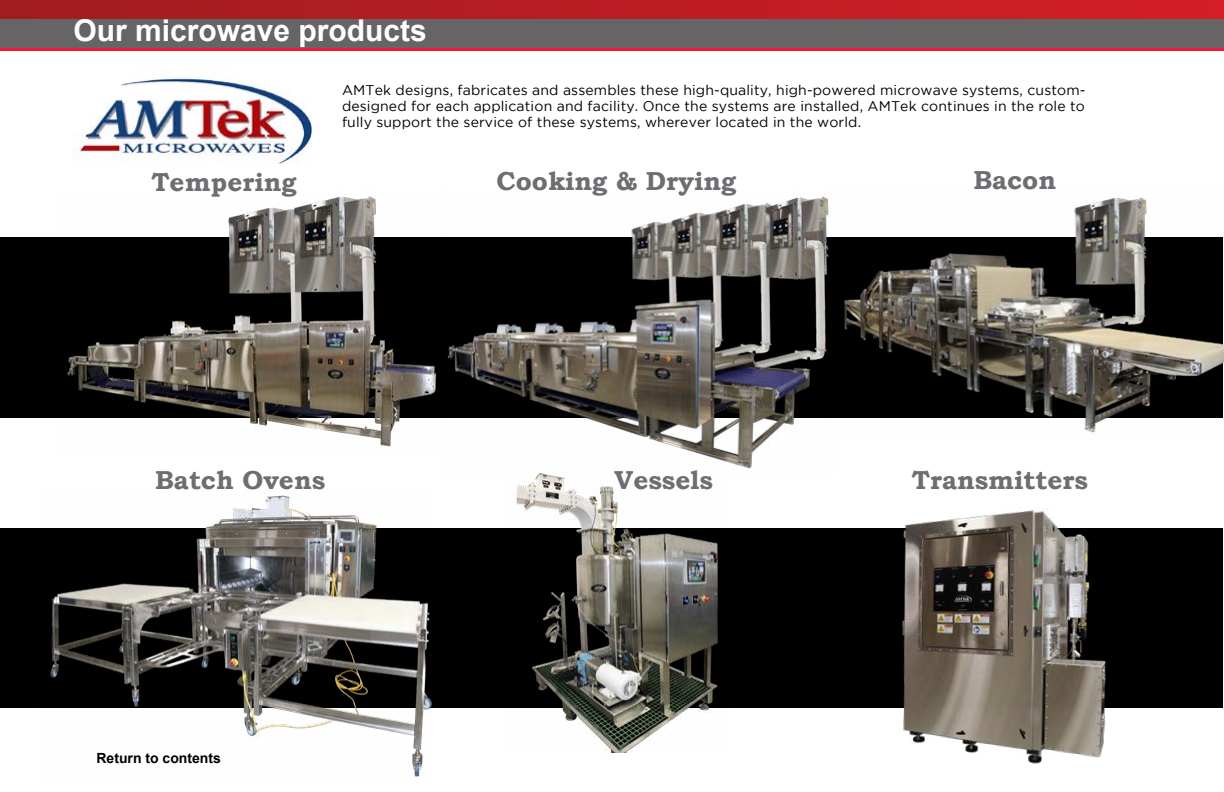
<style>
.page{position:relative;width:1224px;height:792px;background:#fff}
.page>*{position:absolute;margin:0;border:0;box-sizing:border-box;transform-origin:0 0}
.t1{font:700 30px "Arial";color:#fff}
.t2{font:700 26px "Bookman Old Style";color:#6d6e71}
.t3{font:14px/16px "Gotham";letter-spacing:.01em;color:#000;text-align:justify}
.t4{font:700 14px "Arial";color:#000}
</style>
<div class="page">
<div style="left:0;top:238px;width:1223px;height:180px;background:#000"></div>
<div style="left:0;top:528px;width:1223px;height:180px;background:#000"></div>
<img style="left:62px;top:196px;width:380px;height:251px">
<img style="left:835px;top:197px;width:389px;height:241px">
<img style="left:442px;top:194px;width:393px;height:275px">
<img style="left:506px;top:458px;width:222px;height:294px">
<img style="left:902px;top:509px;width:204px;height:255px">
<img style="left:73px;top:77px;width:238px;height:87px">
<img style="left:50px;top:491px;width:382px;height:286px">
<div style="left:0;top:14px;width:1224px;height:36px;background:#676465"></div>
<hr style="left:0;top:48px;width:1224px;height:3px;background:#ed1a3b">
<div style="left:0;top:0;width:1224px;height:19px;background:linear-gradient(to right,#a01c20,#d51e25)"></div>
<h1 class="t1" style="left:73px;top:9px;width:355px">Our microwave products</h1>
<p class="t3" style="left:342px;top:82px;width:745px">AMTek designs, fabricates and assembles these high-quality, high-powered microwave systems, custom&shy;designed for each application and facility. Once the systems are installed, AMTek continues in the role to fully support the service of these systems, wherever located in the world.</p>
<h2 class="t2" style="left:151px;top:163px;width:147px">Tempering</h2>
<h2 class="t2" style="left:497px;top:162px;width:241px">Cooking &amp; Drying</h2>
<h2 class="t2" style="left:155px;top:462px;width:172px">Batch Ovens</h2>
<h2 class="t2" style="left:615px;top:462px;width:100px">Vessels</h2>
<p class="t4" style="left:96px;top:748px;width:126px">Return to contents</p>
<h2 class="t2" style="left:973px;top:162px;width:84px">Bacon</h2>
<h2 class="t2" style="left:912px;top:462px;width:178px">Transmitters</h2>
</div>
